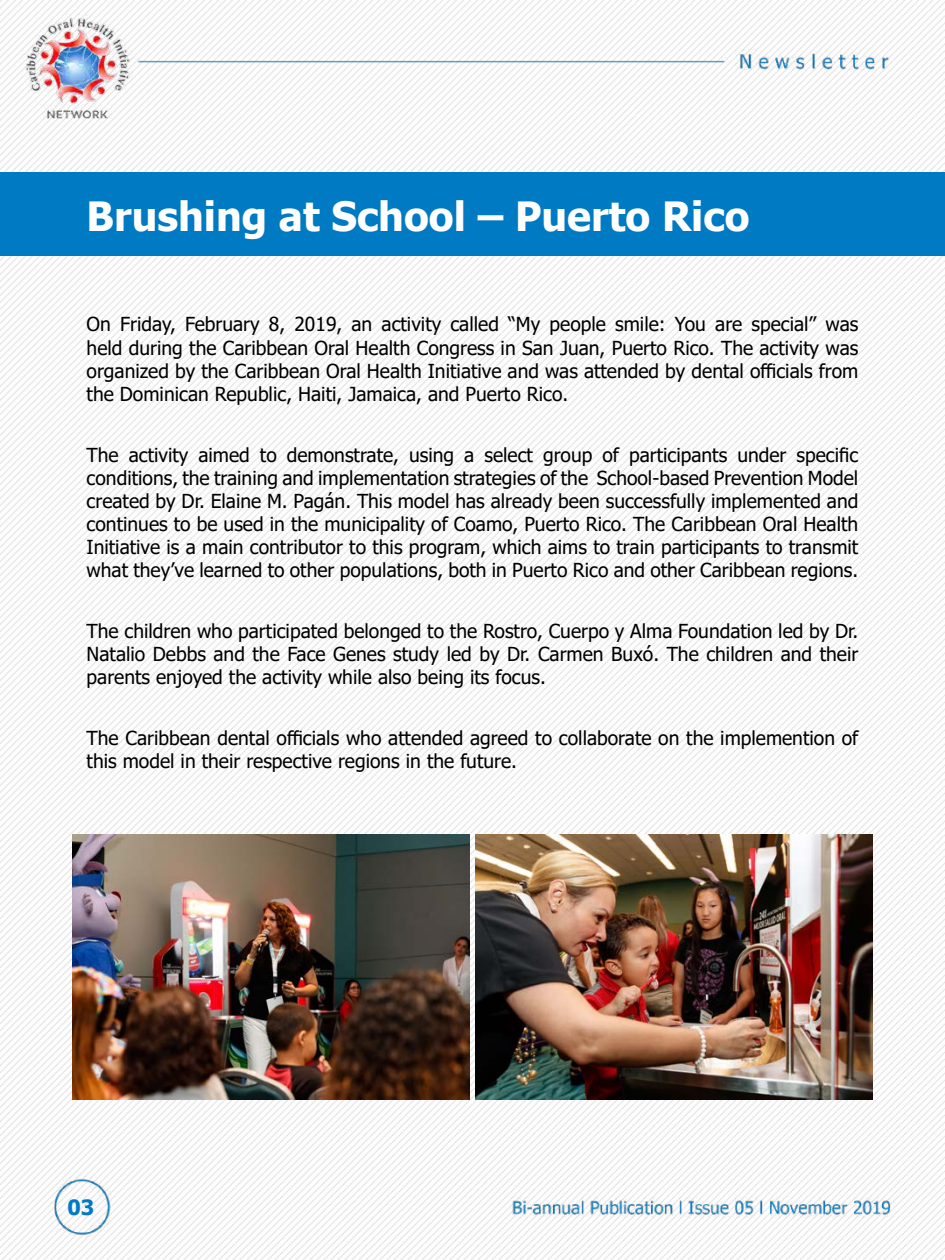
<style>
.page{position:relative;width:945px;height:1260px;background:#fff}
.page>*{position:absolute;margin:0;border:0;box-sizing:border-box;transform-origin:0 0}
.t1{font:700 40.25px "Tahoma";color:#fff}
.t2{font:700 21px "Tahoma";color:#007bc3}
.t3{font:19.25px/23.1px "Tahoma";color:#000;text-align:justify}
</style>
<div class="page">
<img style="left:0;top:0;width:945px;height:1260px">
<div style="left:0;top:172px;width:945px;height:84px;background:#007bc3"></div>
<img style="left:73px;top:835px;width:397px;height:265px">
<img style="left:475px;top:835px;width:397px;height:265px">
<h1 class="t1" style="left:87px;top:188px;width:664px">Brushing at School – Puerto Rico</h1>
<p class="t3" style="left:87px;top:314px;width:773px">On Friday, February 8, 2019, an activity called “My people smile: You are special” was held during the Caribbean Oral Health Congress in San Juan, Puerto Rico. The activity was organized by the Caribbean Oral Health Initiative and was attended by dental officials from the Dominican Republic, Haiti, Jamaica, and Puerto Rico.</p>
<p class="t3" style="left:87px;top:444px;width:773px">The activity aimed to demonstrate, using a select group of participants under specific conditions, the training and implementation strategies of the School-based Prevention Model created by Dr. Elaine M. Pagán. This model has already been successfully implemented and continues to be used in the municipality of Coamo, Puerto Rico. The Caribbean Oral Health Initiative is a main contributor to this program, which aims to train participants to transmit what they’ve learned to other populations, both in Puerto Rico and other Caribbean regions.</p>
<p class="t3" style="left:87px;top:620px;width:773px">The children who participated belonged to the Rostro, Cuerpo y Alma Foundation led by Dr.<br>Natalio Debbs and the Face Genes study led by Dr. Carmen Buxó. The children and their parents enjoyed the activity while also being its focus.</p>
<p class="t3" style="left:87px;top:727px;width:773px">The Caribbean dental officials who attended agreed to collaborate on the implemention of this model in their respective regions in the future.</p>
<p class="t2" style="left:67px;top:1193px;width:28px">03</p>
</div>
